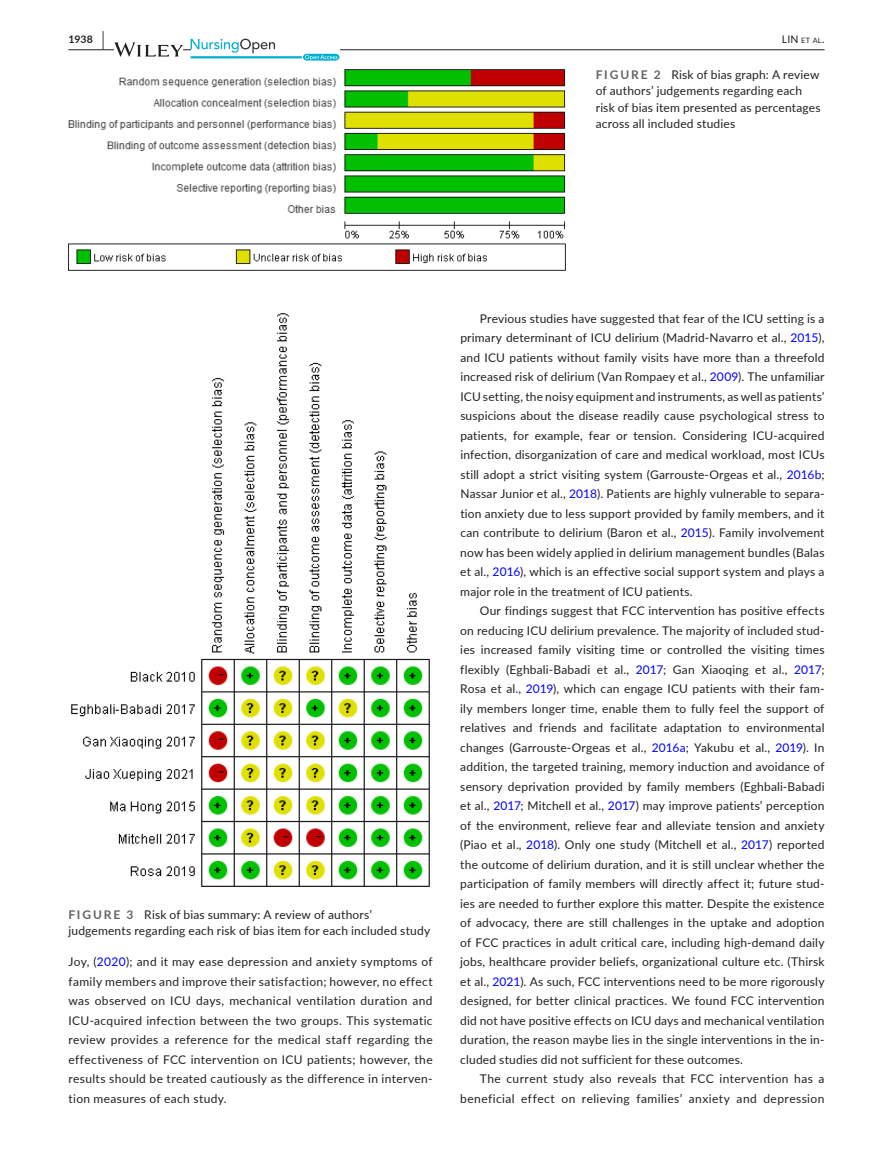
<style>
.page{position:relative;width:893px;height:1174px;background:#fff}
.page>*{position:absolute;margin:0;border:0;box-sizing:border-box;transform-origin:0 0}
.t1{font:12px/19.5px "Lato";letter-spacing:.015em;color:#231f20;text-align:justify}
.t2{font:12px/19.5px "Lato";letter-spacing:.035em;color:#231f20;text-align:right}
.t3{font:10.5px "Lato";color:#231f20}
.t4{font:700 10.5px "Lato";color:#231f20}
.s1{font-size:19.5px}
.s2{font-size:7.35px}
.s3{font-weight:700;color:#636366}
.s4{color:#00f}
</style>
<div class="page">
<hr style="left:68px;top:49px;width:756px;height:1px;background:#231f20">
<svg style="left:114px;top:42px;width:69px;height:15px"></svg>
<svg style="left:191px;top:39px;width:148px;height:22px"></svg>
<img style="left:68px;top:69px;width:498px;height:201px">
<img style="left:72px;top:314px;width:357px;height:572px">
<p class="t4" style="left:68px;top:31px;width:37px">1938 <span class="s1">|</span></p>
<p class="t3" style="left:782px;top:31px;width:44px">LIN <span class="s2">et al</span>.</p>
<p class="t1" style="left:596px;top:66px;width:226px;line-height:16.5px;text-align:left"><span class="s3">FIGURE 2</span> Risk of bias graph: A review of authors’ judgements regarding each risk of bias item presented as percentages across all included studies</p>
<p class="t1" style="left:68px;top:905px;width:363px;line-height:16.5px"><span class="s3">FIGURE 3</span> Risk of bias summary: A review of authors’ judgements regarding each risk of bias item for each included study</p>
<p class="t1" style="left:68px;top:951px;width:366px">Joy, (<span class="s4">2020</span>); and it may ease depression and anxiety symptoms of family members and improve their satisfaction; however, no effect was observed on ICU days, mechanical ventilation duration and ICU-acquired infection between the two groups. This systematic review provides a reference for the medical staff regarding the effectiveness of FCC intervention on ICU patients; however, the results should be treated cautiously as the difference in interven&shy;tion measures of each study.</p>
<p class="t1" style="left:460px;top:308px;width:366px;text-indent:20px">Previous studies have suggested that fear of the ICU setting is a primary determinant of ICU delirium (Madrid-Navarro et al., <span class="s4">2015</span>), and ICU patients without family visits have more than a threefold increased risk of delirium (Van Rompaey et al., <span class="s4">2009</span>). The unfamiliar ICU setting, the noisy equipment and instruments, as well as patients’ suspicions about the disease readily cause psychological stress to patients, for example, fear or tension. Considering ICU-acquired infection, disorganization of care and medical workload, most ICUs still adopt a strict visiting system (Garrouste-Orgeas et al., <span class="s4">2016b</span>; Nassar Junior et al., <span class="s4">2018</span>). Patients are highly vulnerable to separa&shy;tion anxiety due to less support provided by family members, and it can contribute to delirium (Baron et al., <span class="s4">2015</span>). Family involvement now has been widely applied in delirium management bundles (Balas et al., <span class="s4">2016</span>), which is an effective social support system and plays a major role in the treatment of ICU patients.</p>
<p class="t1" style="left:460px;top:600px;width:366px;text-indent:20px">Our findings suggest that FCC intervention has positive effects on reducing ICU delirium prevalence. The majority of included stud&shy;ies increased family visiting time or controlled the visiting times flexibly (Eghbali-Babadi et al., <span class="s4">2017</span>; Gan Xiaoqing et al., <span class="s4">2017</span>; Rosa et al., <span class="s4">2019</span>), which can engage ICU patients with their fam&shy;ily members longer time, enable them to fully feel the support of relatives and friends and facilitate adaptation to environmental changes (Garrouste-Orgeas et al., <span class="s4">2016a</span>; Yakubu et al., <span class="s4">2019</span>). In addition, the targeted training, memory induction and avoidance of sensory deprivation provided by family members (Eghbali-Babadi et al., <span class="s4">2017</span>; Mitchell et al., <span class="s4">2017</span>) may improve patients’ perception of the environment, relieve fear and alleviate tension and anxiety (Piao et al., <span class="s4">2018</span>). Only one study (Mitchell et al., <span class="s4">2017</span>) reported the outcome of delirium duration, and it is still unclear whether the participation of family members will directly affect it; future stud&shy;ies are needed to further explore this matter. Despite the existence of advocacy, there are still challenges in the uptake and adoption of FCC practices in adult critical care, including high-demand daily jobs, healthcare provider beliefs, organizational culture etc. (Thirsk et al., <span class="s4">2021</span>). As such, FCC interventions need to be more rigorously designed, for better clinical practices. We found FCC intervention did not have positive effects on ICU days and mechanical ventilation duration, the reason maybe lies in the single interventions in the in&shy;cluded studies did not sufficient for these outcomes.</p>
<p class="t2" style="left:460px;top:1068px;width:366px">The current study also reveals that FCC intervention has a beneficial effect on relieving families’ anxiety and depression</p>
</div>
